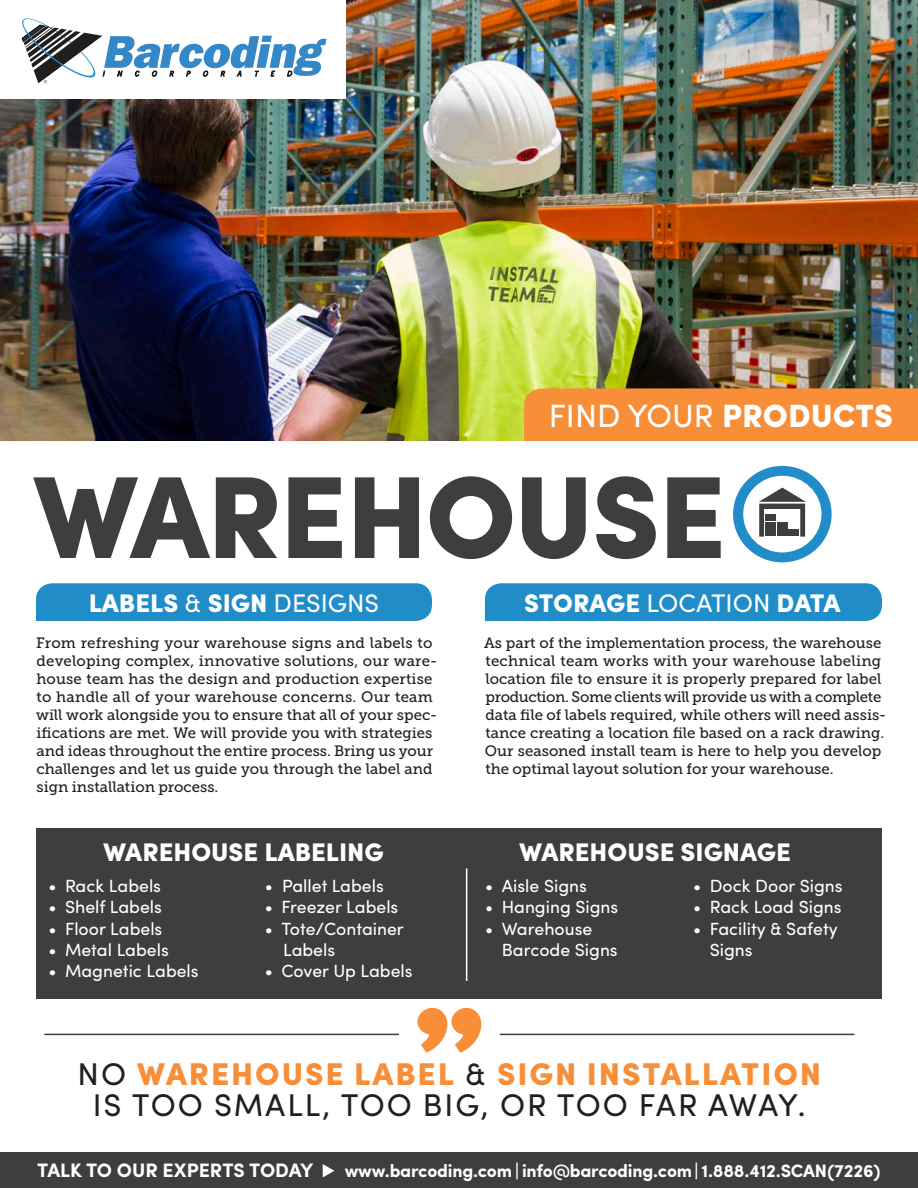
<style>
.page{position:relative;width:918px;height:1188px;background:#fff}
.page>*{position:absolute;margin:0;border:0;box-sizing:border-box;transform-origin:0 0}
.t1{font:900 135.9px "TT Prosto Sans";color:#f98e38}
.t2{font:900 117px "Sofia Pro";letter-spacing:-.02em;color:#3e3e3f}
.t3{font:32.25px "Sofia Pro";color:#fff}
.t4{font:900 31.5px "Sofia Pro";letter-spacing:.06em;color:#f98e38}
.t5{font:31.5px "Sofia Pro";letter-spacing:.06em;color:#231f20}
.t6{font:900 25.5px "Sofia Pro";color:#fff}
.t7{font:700 19.5px "Sofia Pro";color:#fff}
.HEADLINE{font:700 18px "Sofia Pro";letter-spacing:-.015em;color:#fff}
.t8{font:17.7px/21.1px "Sofia Pro";color:#fff}
.copy{font:15px/18px "Museo Slab 500";color:#231f20}
.s1{font-weight:900}
.s2{font-weight:400}
.s3{font-weight:400;color:#231f20}
</style>
<div class="page">
<img style="left:0;top:0;width:918px;height:441px">
<div style="left:485px;top:583px;width:397px;height:38px;background:#208dc8"></div>
<div style="left:524px;top:388px;width:394px;height:53px;background:#f98e38"></div>
<div style="left:36px;top:828px;width:846px;height:171px;background:#3e3e3f"></div>
<div style="left:36px;top:583px;width:396px;height:38px;background:#208dc8"></div>
<div style="left:0;top:1152px;width:918px;height:36px;background:#3e3e3f"></div>
<svg style="left:323px;top:1164px;width:11px;height:14px"></svg>
<hr style="left:466px;top:868px;width:1px;height:113px;background:#fff">
<hr style="left:44px;top:1034px;width:355px;height:1px;background:#3e3e3f">
<hr style="left:500px;top:1034px;width:354px;height:1px;background:#3e3e3f">
<div style="left:733px;top:466px;width:99px;height:96px;background:#208dc8;border-radius:50%"></div>
<div style="left:743px;top:476px;width:79px;height:76px;background:#fff;border-radius:50%"></div>
<svg style="left:759px;top:488px;width:47px;height:49px"></svg>
<div style="left:765px;top:530px;width:11px;height:6px;background:#3e3e3f"></div>
<div style="left:777px;top:530px;width:11px;height:6px;background:#3e3e3f"></div>
<div style="left:765px;top:522px;width:11px;height:7px;background:#3e3e3f"></div>
<div style="left:765px;top:514px;width:11px;height:7px;background:#3e3e3f"></div>
<div style="left:777px;top:522px;width:11px;height:7px;background:#3e3e3f"></div>
<div style="left:788px;top:530px;width:11px;height:6px;background:#3e3e3f"></div>
<div style="left:0;top:0;width:345px;height:99px;background:#fff"></div>
<svg style="left:21px;top:18px;width:306px;height:65px"></svg>
<p class="t3" style="left:549px;top:392px;width:346px">FIND YOUR <span class="s1">PRODUCTS</span></p>
<p class="t2" style="left:34px;top:425px;width:694px">WAREHOUSE</p>
<p class="t6" style="left:89px;top:583px;width:292px">LABELS <span class="s2">&amp;</span> SIGN <span class="s2">DESIGNS</span></p>
<p class="t6" style="left:524px;top:583px;width:318px">STORAGE <span class="s2">LOCATION</span> DATA</p>
<p class="copy" style="left:36px;top:634px;width:403px">From refreshing your warehouse signs and labels to developing complex, innovative solutions, our ware&shy;house team has the design and production expertise to handle all of your warehouse concerns. Our team will work alongside you to ensure that all of your spec&shy;ifications are met. We will provide you with strategies and ideas throughout the entire process. Bring us your challenges and let us guide you through the label and sign installation process.</p>
<p class="copy" style="left:484px;top:634px;width:404px">As part of the implementation process, the warehouse technical team works with your warehouse labeling location file to ensure it is properly prepared for label production. Some clients will provide us with a complete data file of labels required, while others will need assis&shy;tance creating a location file based on a rack drawing.<br>Our seasoned install team is here to help you develop the optimal layout solution for your warehouse.</p>
<p class="t6" style="left:104px;top:832px;width:282px">WAREHOUSE LABELING</p>
<p class="t6" style="left:520px;top:832px;width:273px">WAREHOUSE SIGNAGE</p>
<p class="t8" style="left:48px;top:874px;width:114px">• Rack Labels</p>
<p class="t8" style="left:48px;top:895px;width:115px">• Shelf Labels</p>
<p class="t8" style="left:48px;top:917px;width:116px">• Floor Labels</p>
<p class="t8" style="left:48px;top:938px;width:122px">• Metal Labels</p>
<p class="t8" style="left:48px;top:959px;width:152px">• Magnetic Labels</p>
<p class="t8" style="left:485px;top:874px;width:103px">• Aisle Signs</p>
<p class="t8" style="left:485px;top:895px;width:135px">• Hanging Signs</p>
<p class="t8" style="left:502px;top:917px;width:117px;text-indent:-17px">• Warehouse<br>Barcode Signs</p>
<p class="t8" style="left:693px;top:874px;width:151px">• Dock Door Signs</p>
<p class="t8" style="left:693px;top:895px;width:150px">• Rack Load Signs</p>
<p class="t8" style="left:710px;top:917px;width:130px;text-indent:-17px">• Facility &amp; Safety<br>Signs</p>
<p class="t8" style="left:265px;top:874px;width:121px">• Pallet Labels</p>
<p class="t8" style="left:265px;top:895px;width:135px">• Freezer Labels</p>
<p class="t8" style="left:283px;top:917px;width:122px;text-indent:-18px">• Tote/Container<br>Labels</p>
<p class="t8" style="left:265px;top:959px;width:149px">• Cover Up Labels</p>
<p class="t1" style="left:413px;top:962px;width:74px">”</p>
<p class="t4" style="left:78px;top:1049px;width:745px"><span class="s3">NO</span> WAREHOUSE LABEL <span class="s3">&amp;</span> SIGN INSTALLATION</p>
<p class="t5" style="left:93px;top:1082px;width:715px">IS TOO SMALL, TOO BIG, OR TOO FAR AWAY.</p>
<p class="t7" style="left:37px;top:1156px;width:278px">TALK TO OUR EXPERTS TODAY</p>
<p class="HEADLINE" style="left:345px;top:1157px;width:537px">www.barcoding.com | info@barcoding.com | 1.888.412.SCAN (7226)</p>
</div>
